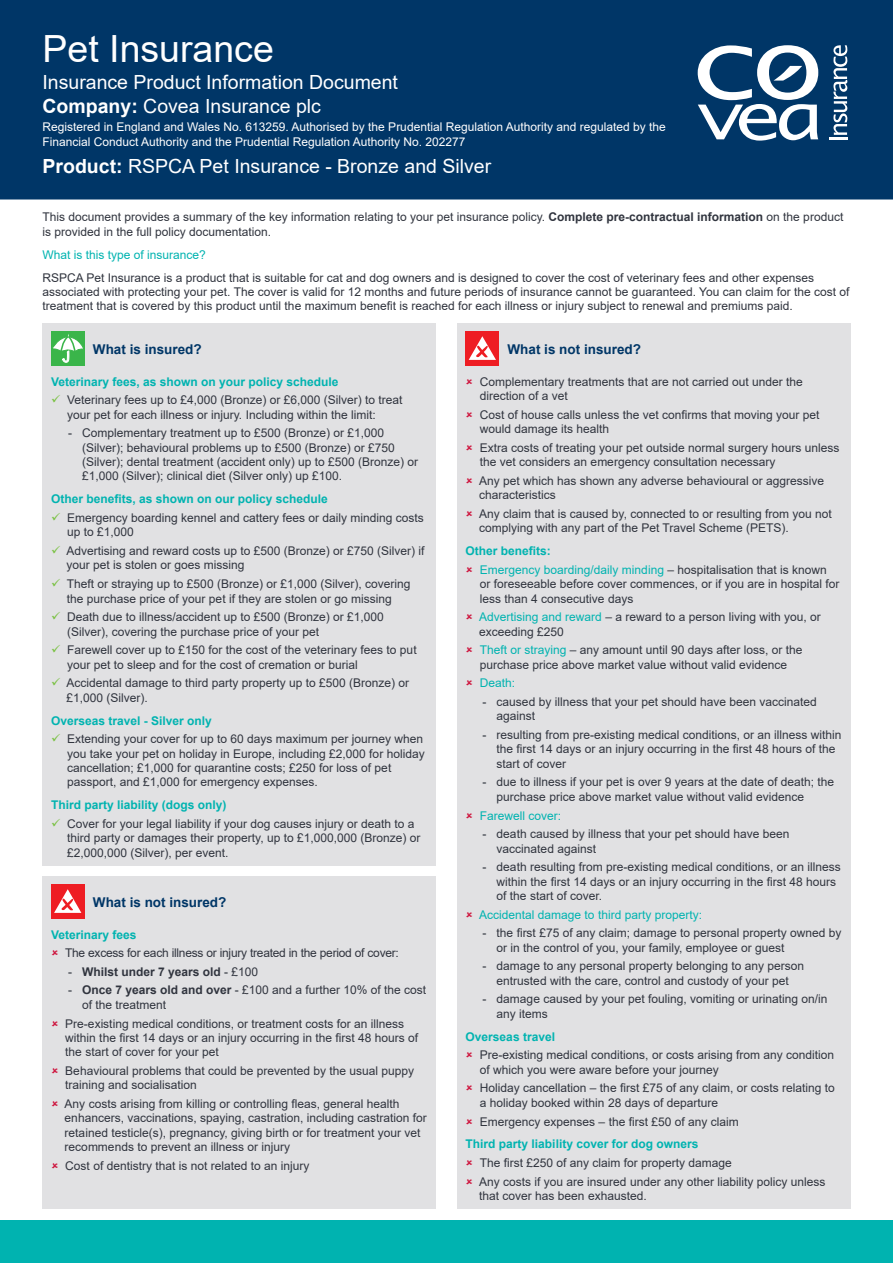
<style>
.page{position:relative;width:893px;height:1263px;background:#fff}
.page>*{position:absolute;margin:0;border:0;box-sizing:border-box;transform-origin:0 0}
.t1{font:37.5px "Arial";color:#fff}
.t2{font:19.5px "Arial";color:#fff}
.t3{font:700 13.5px "Arial";color:#003667}
.t4{font:12px/14.4px "Arial";color:#30343e}
.t5{font:700 12px "Arial";color:#00b3b0}
.t6{font:12px/14.4px "Arial";color:#fff}
.t7{font:12px "Arial";color:#00b3b0}
.t8{font:12px "Arial";letter-spacing:-.02em;color:#30343e}
.t9{font:700 12px "Arial";color:#30343e}
.s1{font-weight:700}
.s2{color:#79c142}
.s3{color:#00b3b0}
.s4{font-weight:400}
</style>
<div class="page">
<div style="left:0;top:1220px;width:893px;height:43px;background:#00b3b0"></div>
<div style="left:0;top:0;width:893px;height:199px;background:#003667"></div>
<svg style="left:698px;top:45px;width:120px;height:96px"></svg>
<svg style="left:829px;top:45px;width:18px;height:94px"></svg>
<div style="left:43px;top:323px;width:393px;height:542px;background:#e1e1e3"></div>
<div style="left:51px;top:331px;width:33px;height:35px;background:#3ab54a"></div>
<svg style="left:53px;top:334px;width:30px;height:29px"></svg>
<div style="left:457px;top:323px;width:393px;height:885px;background:#e1e1e3"></div>
<div style="left:466px;top:331px;width:33px;height:35px;background:#ee1d23"></div>
<svg style="left:469px;top:336px;width:27px;height:24px"></svg>
<div style="left:43px;top:876px;width:393px;height:332px;background:#e1e1e3"></div>
<div style="left:51px;top:884px;width:33px;height:35px;background:#ee1d23"></div>
<svg style="left:54px;top:889px;width:27px;height:24px"></svg>
<p class="t1" style="left:43px;top:23px;width:233px">Pet Insurance</p>
<p class="t2" style="left:43px;top:69px;width:357px">Insurance Product Information Document</p>
<p class="t2" style="left:43px;top:92px;width:280px"><span class="s1">Company:</span> Covea Insurance plc</p>
<p class="t6" style="left:43px;top:120px;width:625px">Registered in England and Wales No. 613259. Authorised by the Prudential Regulation Authority and regulated by the<br>Financial Conduct Authority and the Prudential Regulation Authority No. 202277</p>
<p class="t2" style="left:43px;top:153px;width:450px"><span class="s1">Product:</span> RSPCA Pet Insurance - Bronze and Silver</p>
<p class="t4" style="left:43px;top:210px;width:802px">This document provides a summary of the key information relating to your pet insurance policy. <span class="s1">Complete pre-contractual information</span> on the product is provided in the full policy documentation.</p>
<p class="t7" style="left:43px;top:246px;width:165px">What is this type of insurance?</p>
<p class="t4" style="left:43px;top:270px;width:808px">RSPCA Pet Insurance is a product that is suitable for cat and dog owners and is designed to cover the cost of veterinary fees and other expenses associated with protecting your pet. The cover is valid for 12 months and future periods of insurance cannot be guaranteed. You can claim for the cost of treatment that is covered by this product until the maximum benefit is reached for each illness or injury subject to renewal and premiums paid.</p>
<p class="t3" style="left:93px;top:340px;width:110px">What is insured?</p>
<p class="t5" style="left:51px;top:373px;width:289px">Veterinary fees, as shown on your policy schedule</p>
<p class="t4" style="left:67px;top:393px;width:337px;text-indent:-16px"><span class="s2">✓</span> Veterinary fees up to £4,000 (Bronze) or £6,000 (Silver) to treat your pet for each illness or injury. Including within the limit:</p>
<p class="t4" style="left:82px;top:426px;width:338px;text-indent:-14px">- Complementary treatment up to £500 (Bronze) or £1,000 (Silver); behavioural problems up to £500 (Bronze) or £750 (Silver); dental treatment (accident only) up to £500 (Bronze) or £1,000 (Silver); clinical diet (Silver only) up £100.</p>
<p class="t5" style="left:51px;top:491px;width:278px">Other benefits, as shown on our policy schedule</p>
<p class="t4" style="left:67px;top:510px;width:358px;text-indent:-16px"><span class="s2">✓</span> Emergency boarding kennel and cattery fees or daily minding costs up to £1,000</p>
<p class="t4" style="left:66px;top:544px;width:360px;text-indent:-15px"><span class="s2">✓</span> Advertising and reward costs up to £500 (Bronze) or £750 (Silver) if your pet is stolen or goes missing</p>
<p class="t4" style="left:51px;top:577px;width:361px;text-align:center"><span class="s2">✓</span> Theft or straying up to £500 (Bronze) or £1,000 (Silver), covering the purchase price of your pet if they are stolen or go missing</p>
<p class="t4" style="left:67px;top:610px;width:318px;text-indent:-16px"><span class="s2">✓</span> Death due to illness/accident up to £500 (Bronze) or £1,000 (Silver), covering the purchase price of your pet</p>
<p class="t4" style="left:67px;top:643px;width:351px;text-indent:-16px"><span class="s2">✓</span> Farewell cover up to £150 for the cost of the veterinary fees to put your pet to sleep and for the cost of cremation or burial</p>
<p class="t4" style="left:66px;top:676px;width:344px;text-indent:-15px"><span class="s2">✓</span> Accidental damage to third party property up to £500 (Bronze) or £1,000 (Silver).</p>
<p class="t5" style="left:51px;top:712px;width:162px">Overseas travel - Silver only</p>
<p class="t4" style="left:67px;top:732px;width:359px;text-indent:-16px"><span class="s2">✓</span> Extending your cover for up to 60 days maximum per journey when you take your pet on holiday in Europe, including £2,000 for holiday cancellation; £1,000 for quarantine costs; £250 for loss of pet passport, and £1,000 for emergency expenses.</p>
<p class="t5" style="left:51px;top:797px;width:177px">Third party liability (dogs only)</p>
<p class="t4" style="left:67px;top:816px;width:355px;text-indent:-16px"><span class="s2">✓</span> Cover for your legal liability if your dog causes injury or death to a third party or damages their property, up to £1,000,000 (Bronze) or £2,000,000 (Silver), per event.</p>
<p class="t3" style="left:508px;top:340px;width:135px">What is not insured?</p>
<p class="t4" style="left:480px;top:374px;width:324px">Complementary treatments that are not carried out under the direction of a vet</p>
<p class="t4" style="left:480px;top:407px;width:341px">Cost of house calls unless the vet confirms that moving your pet would damage its health</p>
<p class="t4" style="left:480px;top:440px;width:361px">Extra costs of treating your pet outside normal surgery hours unless the vet considers an emergency consultation necessary</p>
<p class="t4" style="left:479px;top:473px;width:346px">Any pet which has shown any adverse behavioural or aggressive characteristics</p>
<p class="t4" style="left:479px;top:506px;width:354px">Any claim that is caused by, connected to or resulting from you not complying with any part of the Pet Travel Scheme (PETS).</p>
<p class="t5" style="left:466px;top:542px;width:87px">Other benefits:</p>
<p class="t4" style="left:480px;top:562px;width:361px"><span class="s3">Emergency boarding/daily minding</span> – hospitalisation that is known or foreseeable before cover commences, or if you are in hospital for less than 4 consecutive days</p>
<p class="t4" style="left:479px;top:610px;width:343px"><span class="s3">Advertising and reward</span> – a reward to a person living with you, or exceeding £250</p>
<p class="t4" style="left:480px;top:643px;width:324px"><span class="s3">Theft or straying</span> – any amount until 90 days after loss, or the purchase price above market value without valid evidence</p>
<p class="t7" style="left:480px;top:675px;width:37px">Death:</p>
<p class="t4" style="left:497px;top:694px;width:322px;text-indent:-14px">- caused by illness that your pet should have been vaccinated against</p>
<p class="t4" style="left:497px;top:727px;width:346px;text-indent:-14px">- resulting from pre-existing medical conditions, or an illness within the first 14 days or an injury occurring in the first 48 hours of the start of cover</p>
<p class="t4" style="left:497px;top:775px;width:339px;text-indent:-14px">- due to illness if your pet is over 9 years at the date of death; the purchase price above market value without valid evidence</p>
<p class="t7" style="left:480px;top:807px;width:83px">Farewell cover:</p>
<p class="t4" style="left:497px;top:827px;width:294px;text-indent:-14px">- death caused by illness that your pet should have been vaccinated against</p>
<p class="t4" style="left:497px;top:860px;width:346px;text-indent:-14px">- death resulting from pre-existing medical conditions, or an illness within the first 14 days or an injury occurring in the first 48 hours of the start of cover.</p>
<p class="t7" style="left:479px;top:906px;width:224px">Accidental damage to third party property:</p>
<p class="t4" style="left:497px;top:926px;width:346px;text-indent:-14px">- the first £75 of any claim; damage to personal property owned by or in the control of you, your family, employee or guest</p>
<p class="t4" style="left:483px;top:959px;width:323px;text-align:center">- damage to any personal property belonging to any person entrusted with the care, control and custody of your pet</p>
<p class="t4" style="left:497px;top:992px;width:332px;text-indent:-14px">- damage caused by your pet fouling, vomiting or urinating on/in any items</p>
<p class="t5" style="left:466px;top:1028px;width:91px">Overseas travel</p>
<p class="t4" style="left:480px;top:1048px;width:356px">Pre-existing medical conditions, or costs arising from any condition of which you were aware before your journey</p>
<p class="t4" style="left:480px;top:1081px;width:356px">Holiday cancellation – the first £75 of any claim, or costs relating to a holiday booked within 28 days of departure</p>
<p class="t4" style="left:480px;top:1114px;width:260px">Emergency expenses – the first £50 of any claim</p>
<p class="t5" style="left:466px;top:1136px;width:234px">Third party liability cover for dog owners</p>
<p class="t4" style="left:480px;top:1155px;width:254px">The first £250 of any claim for property damage</p>
<p class="t4" style="left:479px;top:1174px;width:348px">Any costs if you are insured under any other liability policy unless that cover has been exhausted.</p>
<p class="t3" style="left:93px;top:893px;width:135px">What is not insured?</p>
<p class="t5" style="left:51px;top:926px;width:87px">Veterinary fees</p>
<p class="t8" style="left:65px;top:945px;width:335px">The excess for each illness or injury treated in the period of cover:</p>
<p class="t9" style="left:68px;top:963px;width:192px"><span class="s4">-</span> Whilst under 7 years old <span class="s4">- £100</span></p>
<p class="t4" style="left:82px;top:983px;width:346px;text-indent:-14px">- <span class="s1">Once 7 years old and over</span> - £100 and a further 10% of the cost of the treatment</p>
<p class="t4" style="left:65px;top:1016px;width:354px">Pre-existing medical conditions, or treatment costs for an illness within the first 14 days or an injury occurring in the first 48 hours of the start of cover for your pet</p>
<p class="t4" style="left:65px;top:1063px;width:350px">Behavioural problems that could be prevented by the usual puppy training and socialisation</p>
<p class="t4" style="left:65px;top:1096px;width:364px">Any costs arising from killing or controlling fleas, general health enhancers, vaccinations, spaying, castration, including castration for retained testicle(s), pregnancy, giving birth or for treatment your vet recommends to prevent an illness or injury</p>
<p class="t4" style="left:65px;top:1158px;width:246px">Cost of dentistry that is not related to an injury</p>
</div>
